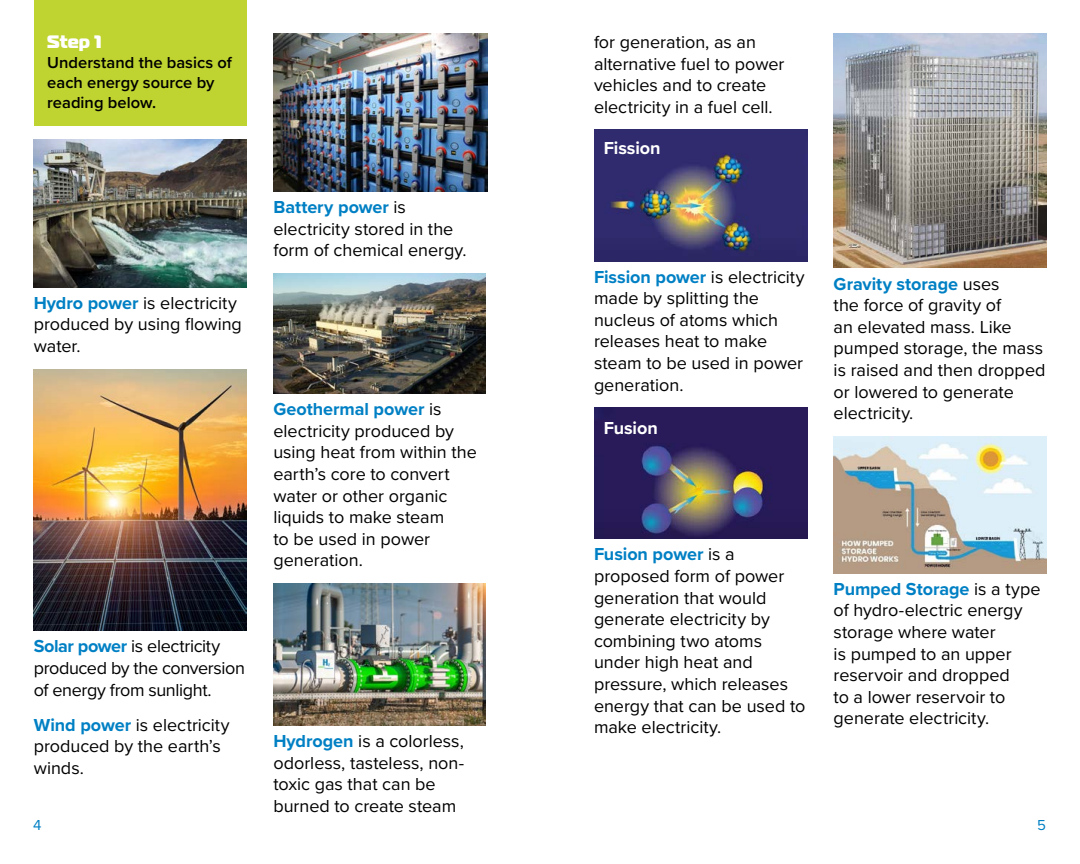
<style>
.page{position:relative;width:1080px;height:864px;background:#fff}
.page>*{position:absolute;margin:0;border:0;box-sizing:border-box;transform-origin:0 0}
.t1{font:18px/21.6px "Proxima Nova";color:#000}
.t2{font:18px/21.6px "Proxima Nova";letter-spacing:-.02em;color:#000}
.t3{font:700 18px "Proxima Nova";letter-spacing:-.005em;color:#fff}
.t4{font:800 18px "Magistral";color:#fff}
.t5{font:600 16.5px/19.8px "Proxima Nova";color:#000}
.t6{font:15px "Proxima Nova";color:#0080c4}
.s1{font-weight:700;color:#0080c4}
</style>
<div class="page">
<img style="left:34px;top:140px;width:212px;height:147px">
<img style="left:34px;top:369px;width:212px;height:262px">
<img style="left:273px;top:34px;width:214px;height:157px">
<img style="left:273px;top:273px;width:213px;height:121px">
<img style="left:273px;top:583px;width:212px;height:142px">
<div style="left:34px;top:0;width:212px;height:126px;background:#bfd430"></div>
<img style="left:594px;top:130px;width:213px;height:131px">
<img style="left:594px;top:408px;width:213px;height:131px">
<img style="left:834px;top:34px;width:212px;height:234px">
<img style="left:834px;top:436px;width:212px;height:137px">
<p class="t4" style="left:47px;top:30px;width:56px">Step 1</p>
<p class="t5" style="left:47px;top:52px;width:186px">Understand the basics of each energy source by reading below.</p>
<p class="t1" style="left:34px;top:291px;width:210px"><span class="s1">Hydro power</span> is electricity produced by using flowing water.</p>
<p class="t2" style="left:34px;top:635px;width:213px"><span class="s1">Solar power</span> is electricity produced by the conversion of energy from sunlight.</p>
<p class="t1" style="left:34px;top:713px;width:197px"><span class="s1">Wind power</span> is electricity produced by the earth’s winds.</p>
<p class="t1" style="left:273px;top:195px;width:195px"><span class="s1">Battery power</span> is electricity stored in the form of chemical energy.</p>
<p class="t1" style="left:273px;top:398px;width:205px"><span class="s1">Geothermal power</span> is electricity produced by using heat from within the earth’s core to convert water or other organic liquids to make steam<br>to be used in power generation.</p>
<p class="t1" style="left:273px;top:729px;width:192px"><span class="s1">Hydrogen</span> is a colorless, odorless, tasteless, non&shy;toxic gas that can be burned to create steam</p>
<p class="t1" style="left:594px;top:31px;width:192px">for generation, as an alternative fuel to power vehicles and to create electricity in a fuel cell.</p>
<p class="t3" style="left:604px;top:135px;width:58px">Fission</p>
<p class="t1" style="left:594px;top:265px;width:212px"><span class="s1">Fission power</span> is electricity made by splitting the nucleus of atoms which releases heat to make steam to be used in power generation.</p>
<p class="t3" style="left:604px;top:415px;width:56px">Fusion</p>
<p class="t1" style="left:834px;top:272px;width:213px"><span class="s1">Gravity storage</span> uses<br>the force of gravity of<br>an elevated mass. Like pumped storage, the mass is raised and then dropped or lowered to generate electricity.</p>
<p class="t1" style="left:594px;top:543px;width:213px"><span class="s1">Fusion power</span> is a proposed form of power generation that would generate electricity by combining two atoms under high heat and pressure, which releases energy that can be used to make electricity.</p>
<p class="t1" style="left:834px;top:577px;width:209px"><span class="s1">Pumped Storage</span> is a type of hydro-electric energy storage where water<br>is pumped to an upper reservoir and dropped<br>to a lower reservoir to generate electricity.</p>
<p class="t6" style="left:33px;top:814px;width:10px">4</p>
<p class="t6" style="left:1037px;top:813px;width:10px">5</p>
</div>
